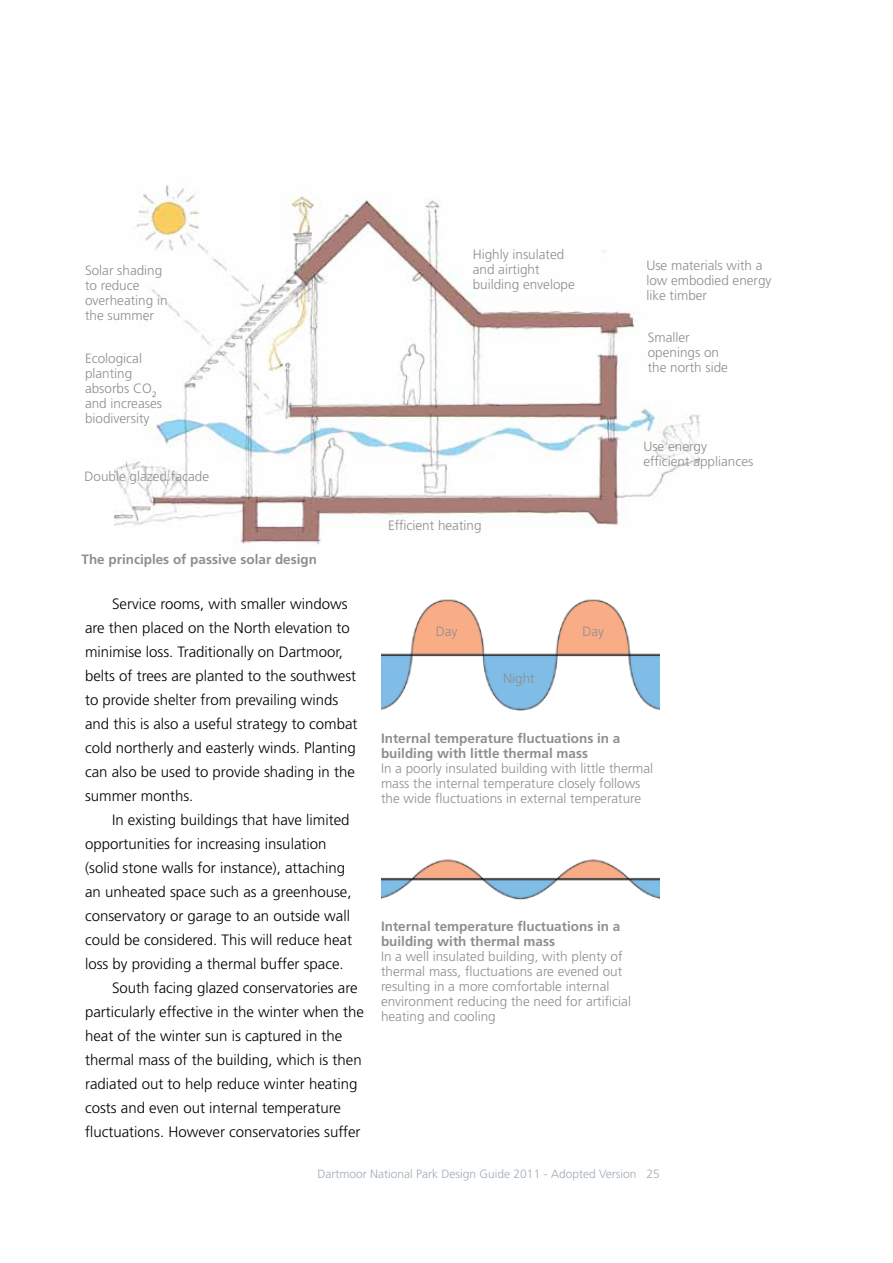
<style>
.page{position:relative;width:893px;height:1263px;background:#fff}
.page>*{position:absolute;margin:0;border:0;box-sizing:border-box;transform-origin:0 0}
.t1{font:300 15px/24px "Frutiger LT Std";color:#000}
.t2{font:300 13.5px/15px "Frutiger LT Std";color:#8c8f90}
.t3{font:700 13.5px/15px "Frutiger LT Std";color:#8c8f90}
.t4{font:300 12px "Frutiger LT Std";color:#9eacb5}
</style>
<div class="page">
<img style="left:381px;top:599px;width:279px;height:112px">
<img style="left:381px;top:859px;width:279px;height:41px">
<img style="left:115px;top:185px;width:584px;height:360px">
<p class="t2" style="left:85px;top:263px;width:84px">Solar shading to reduce overheating in the summer</p>
<p class="t2" style="left:85px;top:351px;width:68px">Ecological planting absorbs CO</p>
<p class="t2" style="left:152px;top:389px;width:6px">²</p>
<p class="t2" style="left:85px;top:396px;width:79px">and increases biodiversity</p>
<p class="t2" style="left:85px;top:469px;width:126px">Double glazed facade</p>
<p class="t3" style="left:81px;top:552px;width:237px">The principles of passive solar design</p>
<p class="t1" style="left:85px;top:592px;width:274px;text-indent:27px">Service rooms, with smaller windows are then placed on the North elevation to minimise loss. Traditionally on Dartmoor, belts of trees are planted to the southwest to provide shelter from prevailing winds and this is also a useful strategy to combat cold northerly and easterly winds. Planting can also be used to provide shading in the summer months.</p>
<p class="t1" style="left:112px;top:808px;width:239px">In existing buildings that have limited</p>
<p class="t1" style="left:85px;top:832px;width:243px">opportunities for increasing insulation</p>
<p class="t1" style="left:85px;top:856px;width:262px">(solid stone walls for instance), attaching</p>
<p class="t1" style="left:85px;top:880px;width:268px">an unheated space such as a greenhouse,</p>
<p class="t1" style="left:85px;top:904px;width:267px">conservatory or garage to an outside wall</p>
<p class="t1" style="left:85px;top:928px;width:269px">could be considered. This will reduce heat</p>
<p class="t1" style="left:85px;top:952px;width:260px">loss by providing a thermal buffer space.</p>
<p class="t1" style="left:112px;top:976px;width:247px">South facing glazed conservatories are</p>
<p class="t1" style="left:85px;top:1000px;width:280px">particularly effective in the winter when the</p>
<p class="t1" style="left:85px;top:1024px;width:259px">heat of the winter sun is captured in the</p>
<p class="t1" style="left:85px;top:1048px;width:278px">thermal mass of the building, which is then</p>
<p class="t1" style="left:85px;top:1072px;width:274px">radiated out to help reduce winter heating</p>
<p class="t1" style="left:85px;top:1096px;width:257px">costs and even out internal temperature</p>
<p class="t1" style="left:85px;top:1120px;width:277px">fluctuations. However conservatories suffer</p>
<p class="t2" style="left:473px;top:247px;width:104px">Highly insulated and airtight building envelope</p>
<p class="t2" style="left:388px;top:518px;width:95px">Efficient heating</p>
<p class="t2" style="left:436px;top:624px;width:23px">Day</p>
<p class="t2" style="left:583px;top:624px;width:23px">Day</p>
<p class="t2" style="left:503px;top:671px;width:33px">Night</p>
<p class="t2" style="left:646px;top:258px;width:127px">Use materials with a low embodied energy like timber</p>
<p class="t2" style="left:648px;top:330px;width:82px">Smaller openings on the north side</p>
<p class="t2" style="left:643px;top:439px;width:112px">Use energy efficient appliances</p>
<p class="t3" style="left:381px;top:731px;width:241px">Internal temperature fluctuations in a building with little thermal mass</p>
<p class="t2" style="left:381px;top:761px;width:274px">In a poorly insulated building with little thermal mass the internal temperature closely follows the wide fluctuations in external temperature</p>
<p class="t3" style="left:381px;top:919px;width:241px">Internal temperature fluctuations in a building with thermal mass</p>
<p class="t2" style="left:381px;top:949px;width:252px">In a well insulated building, with plenty of thermal mass, fluctuations are evened out resulting in a more comfortable internal environment reducing the need for artificial heating and cooling</p>
<p class="t4" style="left:318px;top:1167px;width:344px">Dartmoor National Park Design Guide 2011 - Adopted Version 25</p>
</div>
